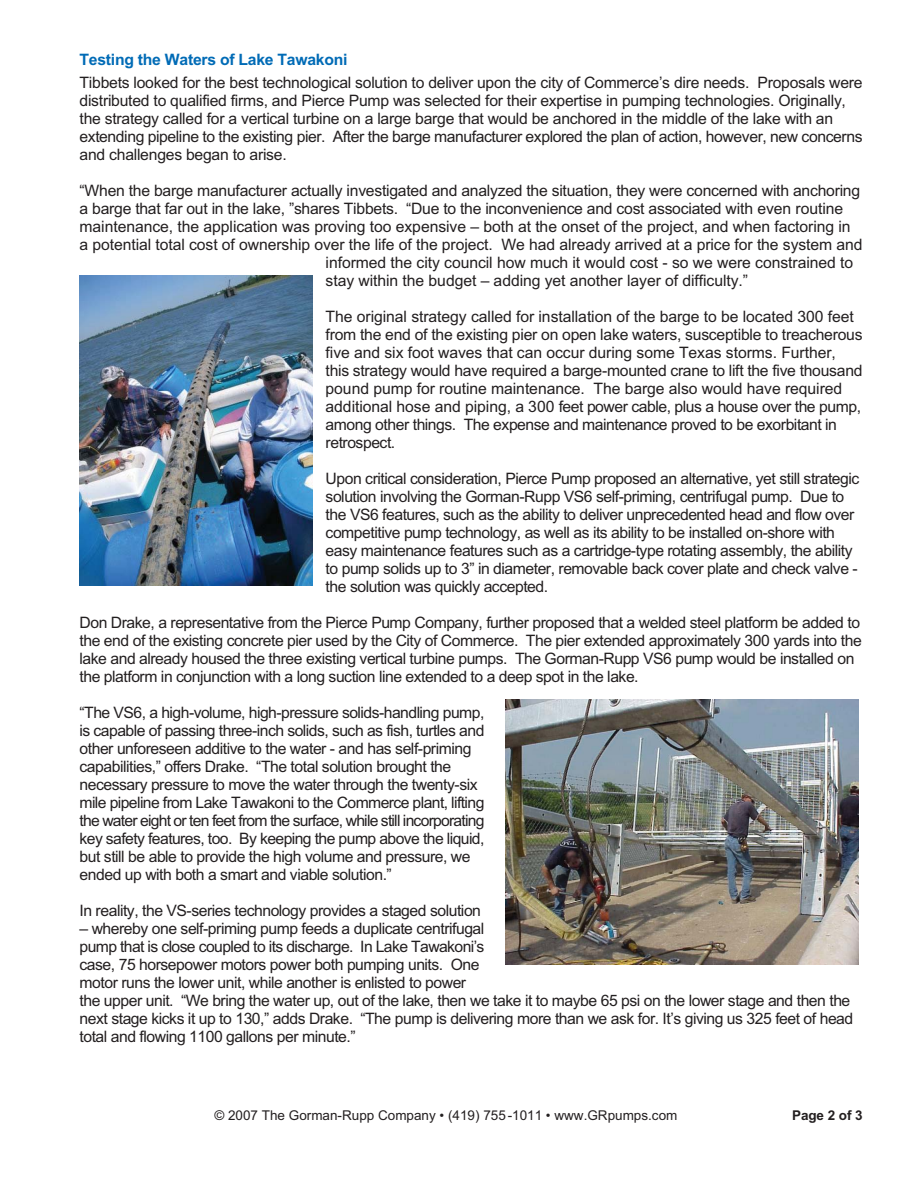
<style>
.page{position:relative;width:918px;height:1188px;background:#fff}
.page>*{position:absolute;margin:0;border:0;box-sizing:border-box;transform-origin:0 0}
.t1{font:15.75px/18px "Arial MS";letter-spacing:-.03em;color:#231f20}
.t2{font:15.75px "Arial MS";letter-spacing:-.005em;color:#231f20}
.t3{font:15.75px "Arial Bold MS";letter-spacing:-.015em;color:#006bb6}
.t4{font:13.5px "Arial MS";color:#231f20}
.t5{font:13.5px "Arial Bold MS";letter-spacing:-.005em;color:#231f20}
</style>
<div class="page">
<img style="left:80px;top:275px;width:232px;height:310px">
<img style="left:506px;top:700px;width:352px;height:264px">
<p class="t3" style="left:80px;top:54px;width:270px">Testing the Waters of Lake Tawakoni</p>
<p class="t1" style="left:80px;top:75px;width:785px">Tibbets looked for the best technological solution to deliver upon the city of Commerce’s dire needs. Proposals were distributed to qualified firms, and Pierce Pump was selected for their expertise in pumping technologies. Originally, the strategy called for a vertical turbine on a large barge that would be anchored in the middle of the lake with an extending pipeline to the existing pier. After the barge manufacturer explored the plan of action, however, new concerns and challenges began to arise.</p>
<p class="t1" style="left:80px;top:183px;width:782px">“When the barge manufacturer actually investigated and analyzed the situation, they were concerned with anchoring</p>
<p class="t1" style="left:80px;top:201px;width:765px">a barge that far out in the lake, ”shares Tibbets. “Due to the inconvenience and cost associated with even routine</p>
<p class="t2" style="left:80px;top:221px;width:773px">maintenance, the application was proving too expensive – both at the onset of the project, and when factoring in</p>
<p class="t2" style="left:80px;top:239px;width:785px">a potential total cost of ownership over the life of the project. We had already arrived at a price for the system and</p>
<p class="t2" style="left:326px;top:257px;width:529px">informed the city council how much it would cost - so we were constrained to</p>
<p class="t2" style="left:326px;top:275px;width:424px">stay within the budget – adding yet another layer of difficulty.”</p>
<p class="t1" style="left:326px;top:309px;width:539px">The original strategy called for installation of the barge to be located 300 feet from the end of the existing pier on open lake waters, susceptible to treacherous five and six foot waves that can occur during some Texas storms. Further, this strategy would have required a barge-mounted crane to lift the five thousand pound pump for routine maintenance. The barge also would have required additional hose and piping, a 300 feet power cable, plus a house over the pump, among other things. The expense and maintenance proved to be exorbitant in retrospect.</p>
<p class="t1" style="left:326px;top:471px;width:535px">Upon critical consideration, Pierce Pump proposed an alternative, yet still strategic solution involving the Gorman-Rupp VS6 self-priming, centrifugal pump. Due to the VS6 features, such as the ability to deliver unprecedented head and flow over competitive pump technology, as well as its ability to be installed on-shore with easy maintenance features such as a cartridge-type rotating assembly, the ability to pump solids up to 3” in diameter, removable back cover plate and check valve - the solution was quickly accepted.</p>
<p class="t1" style="left:80px;top:615px;width:784px">Don Drake, a representative from the Pierce Pump Company, further proposed that a welded steel platform be added to the end of the existing concrete pier used by the City of Commerce. The pier extended approximately 300 yards into the lake and already housed the three existing vertical turbine pumps. The Gorman-Rupp VS6 pump would be installed on the platform in conjunction with a long suction line extended to a deep spot in the lake.</p>
<p class="t1" style="left:80px;top:705px;width:406px">“The VS6, a high-volume, high-pressure solids-handling pump, is capable of passing three-inch solids, such as fish, turtles and other unforeseen additive to the water - and has self-priming capabilities,” offers Drake. “The total solution brought the necessary pressure to move the water through the twenty-six mile pipeline from Lake Tawakoni to the Commerce plant, lifting the water eight or ten feet from the surface, while still incorporating key safety features, too. By keeping the pump above the liquid, but still be able to provide the high volume and pressure, we ended up with both a smart and viable solution.”</p>
<p class="t1" style="left:80px;top:903px;width:403px">In reality, the VS-series technology provides a staged solution</p>
<p class="t1" style="left:80px;top:921px;width:775px">– whereby one self-priming pump feeds a duplicate centrifugal<br>pump that is close coupled to its discharge. In Lake Tawakoni’s<br>case, 75 horsepower motors power both pumping units. One<br>motor runs the lower unit, while another is enlisted to power<br>the upper unit. “We bring the water up, out of the lake, then we take it to maybe 65 psi on the lower stage and then the next stage kicks it up to 130,” adds Drake. “The pump is delivering more than we ask for. It’s giving us 325 feet of head total and flowing 1100 gallons per minute.”</p>
<p class="t4" style="left:214px;top:1110px;width:465px">© 2007 The Gorman-Rupp Company • (419) 755-1011 • www.GRpumps.com</p>
<p class="t5" style="left:792px;top:1110px;width:72px">Page 2 of 3</p>
</div>
